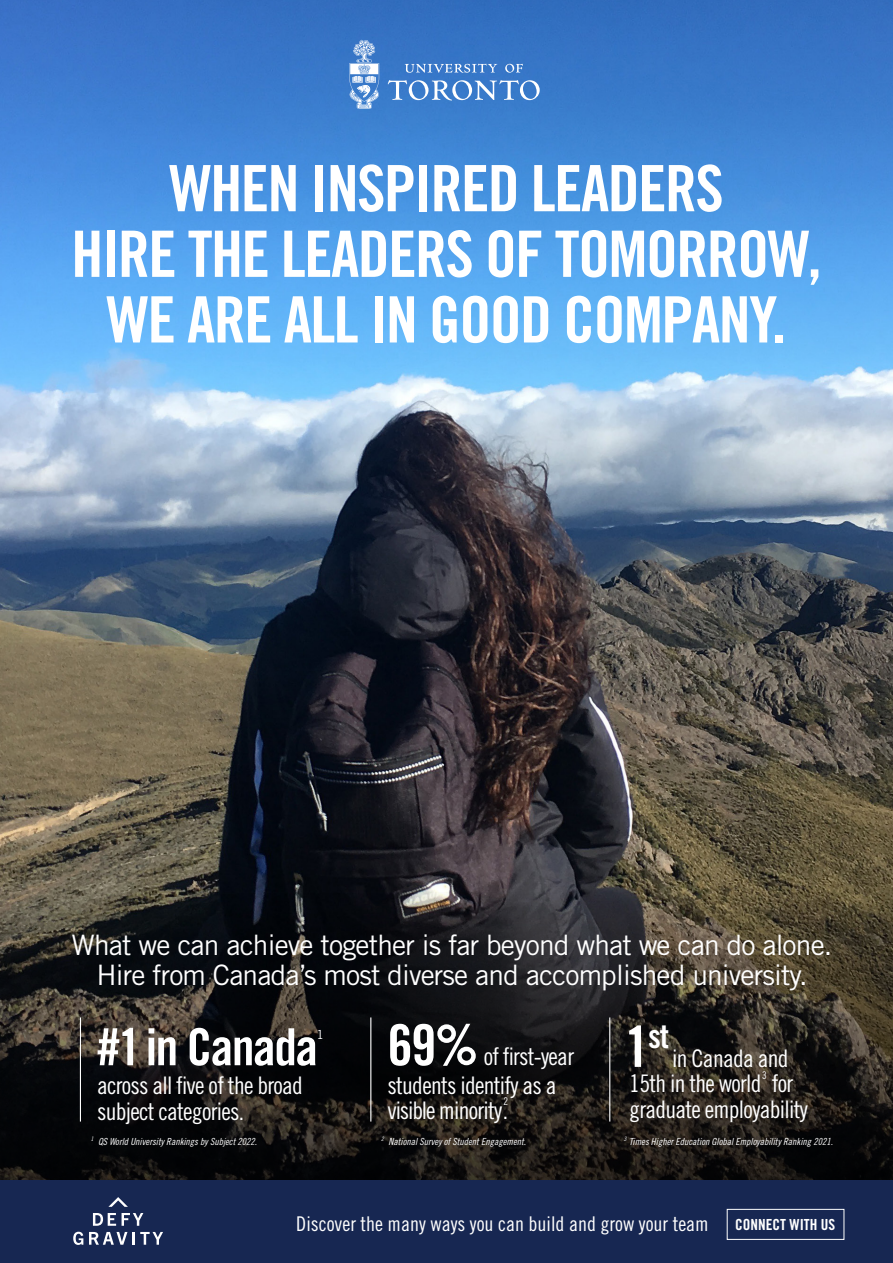
<style>
.page{position:relative;width:893px;height:1263px;background:#fff}
.page>*{position:absolute;margin:0;border:0;box-sizing:border-box;transform-origin:0 0}
.t1{font:64.05px "Trade Gothic Bold Cond Twenty";letter-spacing:-.025em;color:#fff}
.t2{font:56.7px "Trade Gothic Bold Cond Twenty";color:#fff}
.t3{font:51.15px "Trade Gothic Bold Cond Twenty";letter-spacing:-.03em;color:#fff}
.t4{font:33px "Trade Gothic Bold Cond Twenty";color:#fff}
.t5{font:28.2px "Trade Gothic";letter-spacing:-.03em;color:#fff}
.t6{font:24.3px/28.2px "Trade Gothic Cond Eighteen";letter-spacing:-.03em;color:#fff}
.t7{font:20.25px "Trade Gothic Cond Eighteen";color:#fff}
.t8{font:15.3px "Trade Gothic Bold Cond Twenty";color:#fff}
.t9{font:12.3px "Trade Gothic";color:#fff}
.t10{font:10.65px "Trade Gothic Cond Eighteen";color:#fff}
.t11{font:9.75px "Trade Gothic Cond Eighteen Obl";color:#fff}
.s1{font-size:56.7px}
</style>
<div class="page">
<img style="left:0;top:0;width:893px;height:893px">
<svg style="left:0;top:893px;width:893px;height:287px;background:#201e1b"></svg>
<svg style="left:388px;top:64px;width:152px;height:36px;background:#5f93d3"></svg>
<svg style="left:349px;top:40px;width:30px;height:69px;background:#84abdc"></svg>
<hr style="left:370px;top:1017px;width:1px;height:104px;background:#fff">
<hr style="left:609px;top:1017px;width:1px;height:104px;background:#fff">
<div style="left:0;top:1180px;width:893px;height:83px;background:#172752"></div>
<svg style="left:108px;top:1197px;width:20px;height:10px"></svg>
<svg style="left:93px;top:1213px;width:23px;height:13px"></svg>
<svg style="left:122px;top:1213px;width:21px;height:13px"></svg>
<svg style="left:73px;top:1232px;width:10px;height:13px"></svg>
<svg style="left:89px;top:1232px;width:74px;height:13px"></svg>
<hr style="left:80px;top:1017px;width:1px;height:104px;background:#fff">
<div style="left:727px;top:1209px;width:117px;height:31px;border:1px solid #fff"></div>
<p class="t1" style="left:169px;top:149px;width:556px">WHEN INSPIRED LEADERS</p>
<p class="t1" style="left:71px;top:215px;width:752px">HIRE THE LEADERS OF TOMORROW,</p>
<p class="t1" style="left:106px;top:281px;width:682px">WE ARE ALL IN GOOD COMPANY.</p>
<p class="t5" style="left:72px;top:928px;width:762px">What we can achieve together is far beyond what we can do alone.</p>
<p class="t5" style="left:96px;top:958px;width:713px">Hire from Canada’s most diverse and accomplished university.</p>
<p class="t2" style="left:388px;top:1010px;width:93px">69%</p>
<p class="t4" style="left:625px;top:1016px;width:46px"><span class="s1">1</span>st</p>
<p class="t3" style="left:97px;top:1016px;width:223px">#1 in Canada</p>
<p class="t9" style="left:317px;top:1027px;width:9px">1</p>
<p class="t6" style="left:97px;top:1071px;width:207px">across all five of the broad</p>
<p class="t6" style="left:97px;top:1097px;width:149px">subject categories.</p>
<p class="t11" style="left:91px;top:1135px;width:168px"><sup>1</sup> QS World University Rankings by Subject 2022.</p>
<p class="t11" style="left:381px;top:1135px;width:146px"><sup>2</sup> National Survey of Student Engagement.</p>
<p class="t11" style="left:624px;top:1135px;width:210px"><sup>3</sup> Times Higher Education Global Employability Ranking 2021.</p>
<p class="t6" style="left:388px;top:1042px;width:188px;text-indent:96px">of first-year students identify as a</p>
<p class="t6" style="left:388px;top:1096px;width:122px">visible minority.</p>
<p class="t6" style="left:672px;top:1044px;width:118px">in Canada and</p>
<p class="t6" style="left:629px;top:1069px;width:166px">15th in the world for</p>
<p class="t10" style="left:762px;top:1069px;width:6px">3</p>
<p class="t6" style="left:629px;top:1095px;width:180px">graduate employability</p>
<p class="t10" style="left:503px;top:1095px;width:6px">2</p>
<p class="t7" style="left:296px;top:1211px;width:414px">Discover the many ways you can build and grow your team</p>
<p class="t8" style="left:735px;top:1215px;width:102px">CONNECT WITH US</p>
</div>
